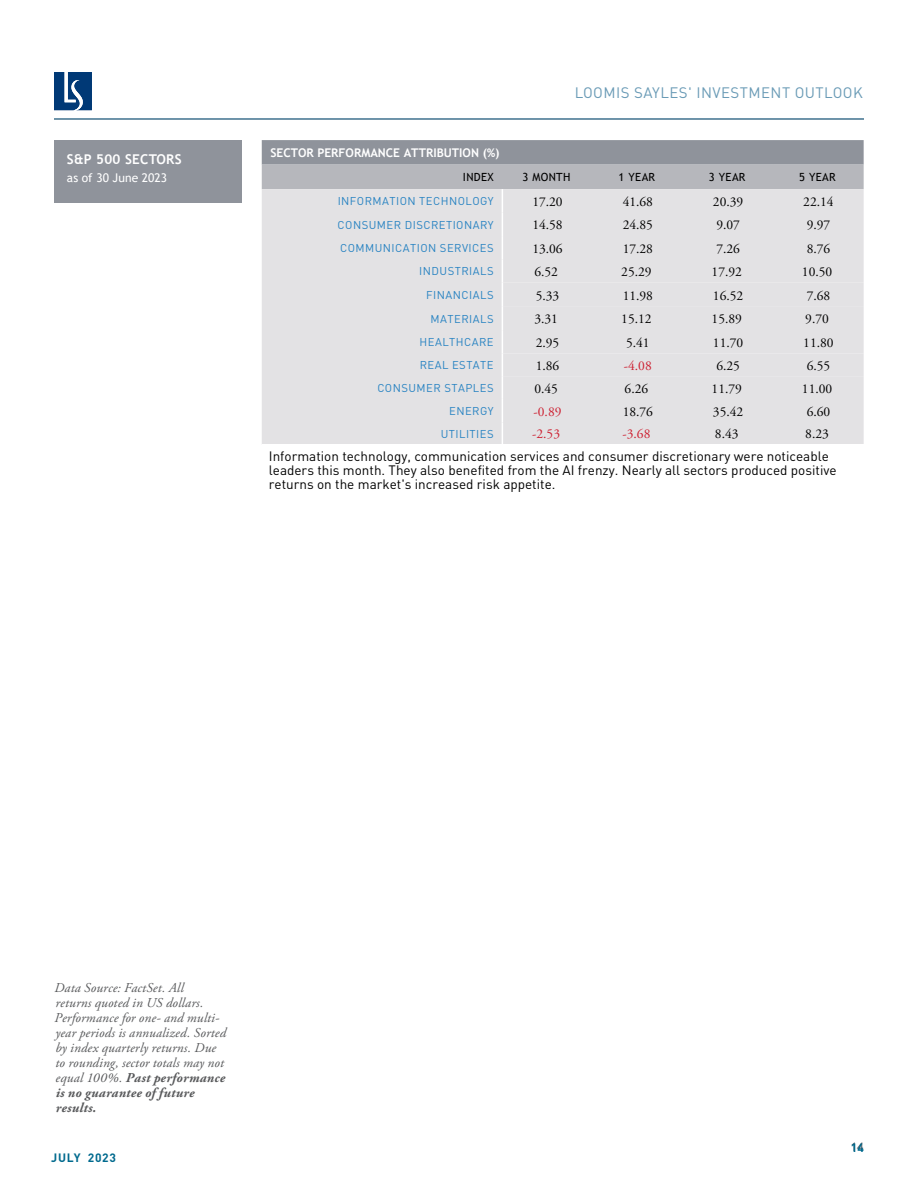
<style>
.page{position:relative;width:918px;height:1188px;background:#fff}
.page>*{position:absolute;margin:0;border:0;box-sizing:border-box;transform-origin:0 0}
.t1{font:15px "DINOT";letter-spacing:.03em;color:#6a9bb6}
.Footnote{font:italic 13.5px/15px "Adobe Garamond Pro";letter-spacing:.015em;color:#58595b}
.Description{font:13.5px/14.2px "DINOT";color:#000}
.Copy{font:13.5px "Adobe Garamond Pro";color:#000}
.Copy-2{font:13.5px "Adobe Garamond Pro";color:#cd2031}
.t2{font:700 13.5px "Trebuchet MS";letter-spacing:.02em;color:#fff}
.Header_-_Left_Column{font:700 12px "Trebuchet MS";color:#fff}
.Descriptor{font:12px "Trebuchet MS";letter-spacing:.01em;color:#fff}
.t3{font:700 12px "DINOT";letter-spacing:.065em;color:#006a8e}
.Copy_-_Left_Column{font:11.25px "DINOT";letter-spacing:.04em;color:#2883c2}
.SubHead{font:11.25px "Trebuchet MS";letter-spacing:.03em;color:#000}
.s1{font-weight:700}
</style>
<div class="page">
<div style="left:54px;top:140px;width:187px;height:63px;background:#8f939b"></div>
<svg style="left:262px;top:140px;width:602px;height:304px;background:#d8d8db"></svg>
<hr style="left:54px;top:118px;width:810px;height:2px;background:#6a9bb6">
<svg style="left:54px;top:72px;width:38px;height:38px"></svg>
<p class="t2" style="left:67px;top:151px;width:116px">S&amp;P 500 SECTORS</p>
<p class="Descriptor" style="left:67px;top:170px;width:102px">as of 30 June 2023</p>
<p class="t1" style="left:575px;top:83px;width:289px">LOOMIS SAYLES' INVESTMENT OUTLOOK</p>
<p class="Header_-_Left_Column" style="left:270px;top:145px;width:231px">SECTOR PERFORMANCE ATTRIBUTION (%)</p>
<p class="SubHead" style="left:463px;top:170px;width:32px">INDEX</p>
<p class="SubHead" style="left:523px;top:170px;width:49px">3 MONTH</p>
<p class="SubHead" style="left:619px;top:170px;width:38px">1 YEAR</p>
<p class="SubHead" style="left:709px;top:170px;width:38px">3 YEAR</p>
<p class="SubHead" style="left:799px;top:170px;width:38px">5 YEAR</p>
<p class="Copy_-_Left_Column" style="left:338px;top:194px;width:158px">INFORMATION TECHNOLOGY</p>
<p class="Copy" style="left:532px;top:193px;width:32px">17.20</p>
<p class="Copy" style="left:623px;top:193px;width:32px">41.68</p>
<p class="Copy" style="left:713px;top:193px;width:32px">20.39</p>
<p class="Copy" style="left:803px;top:193px;width:32px">22.14</p>
<p class="Copy_-_Left_Column" style="left:338px;top:218px;width:158px">CONSUMER DISCRETIONARY</p>
<p class="Copy" style="left:532px;top:217px;width:32px">14.58</p>
<p class="Copy" style="left:623px;top:217px;width:32px">24.85</p>
<p class="Copy" style="left:716px;top:217px;width:25px">9.07</p>
<p class="Copy" style="left:807px;top:217px;width:25px">9.97</p>
<p class="Copy_-_Left_Column" style="left:340px;top:241px;width:155px">COMMUNICATION SERVICES</p>
<p class="Copy" style="left:532px;top:240px;width:32px">13.06</p>
<p class="Copy" style="left:623px;top:240px;width:32px">17.28</p>
<p class="Copy" style="left:716px;top:240px;width:25px">7.26</p>
<p class="Copy" style="left:807px;top:240px;width:25px">8.76</p>
<p class="Copy_-_Left_Column" style="left:419px;top:264px;width:76px">INDUSTRIALS</p>
<p class="Copy" style="left:534px;top:264px;width:25px">6.52</p>
<p class="Copy" style="left:621px;top:264px;width:32px">25.29</p>
<p class="Copy" style="left:712px;top:264px;width:32px">17.92</p>
<p class="Copy" style="left:802px;top:264px;width:32px">10.50</p>
<p class="Copy_-_Left_Column" style="left:426px;top:288px;width:69px">FINANCIALS</p>
<p class="Copy" style="left:536px;top:287px;width:25px">5.33</p>
<p class="Copy" style="left:623px;top:287px;width:32px">11.98</p>
<p class="Copy" style="left:713px;top:287px;width:32px">16.52</p>
<p class="Copy" style="left:807px;top:287px;width:25px">7.68</p>
<p class="Copy_-_Left_Column" style="left:431px;top:312px;width:65px">MATERIALS</p>
<p class="Copy" style="left:534px;top:311px;width:25px">3.31</p>
<p class="Copy" style="left:621px;top:311px;width:32px">15.12</p>
<p class="Copy" style="left:712px;top:311px;width:32px">15.89</p>
<p class="Copy" style="left:805px;top:311px;width:25px">9.70</p>
<p class="Copy_-_Left_Column" style="left:420px;top:335px;width:76px">HEALTHCARE</p>
<p class="Copy" style="left:536px;top:334px;width:25px">2.95</p>
<p class="Copy" style="left:626px;top:334px;width:25px">5.41</p>
<p class="Copy" style="left:713px;top:334px;width:32px">11.70</p>
<p class="Copy" style="left:803px;top:334px;width:32px">11.80</p>
<p class="Copy_-_Left_Column" style="left:420px;top:358px;width:75px">REAL ESTATE</p>
<p class="Copy" style="left:536px;top:358px;width:25px">1.86</p>
<p class="Copy-2" style="left:624px;top:358px;width:29px">-4.08</p>
<p class="Copy" style="left:716px;top:358px;width:25px">6.25</p>
<p class="Copy" style="left:807px;top:358px;width:25px">6.55</p>
<p class="Copy_-_Left_Column" style="left:377px;top:381px;width:118px">CONSUMER STAPLES</p>
<p class="Copy" style="left:534px;top:380px;width:25px">0.45</p>
<p class="Copy" style="left:625px;top:380px;width:25px">6.26</p>
<p class="Copy" style="left:712px;top:380px;width:32px">11.79</p>
<p class="Copy" style="left:802px;top:380px;width:32px">11.00</p>
<p class="Copy_-_Left_Column" style="left:449px;top:404px;width:46px">ENERGY</p>
<p class="Copy-2" style="left:534px;top:403px;width:29px">-0.89</p>
<p class="Copy" style="left:623px;top:403px;width:32px">18.76</p>
<p class="Copy" style="left:713px;top:403px;width:32px">35.42</p>
<p class="Copy" style="left:807px;top:403px;width:25px">6.60</p>
<p class="Copy_-_Left_Column" style="left:441px;top:427px;width:54px">UTILITIES</p>
<p class="Copy-2" style="left:532px;top:426px;width:29px">-2.53</p>
<p class="Copy-2" style="left:623px;top:426px;width:29px">-3.68</p>
<p class="Copy" style="left:715px;top:426px;width:25px">8.43</p>
<p class="Copy" style="left:805px;top:426px;width:25px">8.23</p>
<p class="Description" style="left:269px;top:448px;width:569px">Information technology, communication services and consumer discretionary were noticeable leaders this month. They also benefited from the AI frenzy. Nearly all sectors produced positive returns on the market's increased risk appetite.</p>
<p class="Footnote" style="left:54px;top:981px;width:173px">Data Source: FactSet. All<br>returns quoted in US dollars.<br>Performance for one- and multi&shy;year periods is annualized. Sorted by index quarterly returns. Due to rounding, sector totals may not equal 100%. <span class="s1">Past performance is no guarantee of future results.</span></p>
<p class="t3" style="left:51px;top:1150px;width:67px">JULY 2023</p>
<p class="t3" style="left:851px;top:1140px;width:15px">14</p>
</div>
